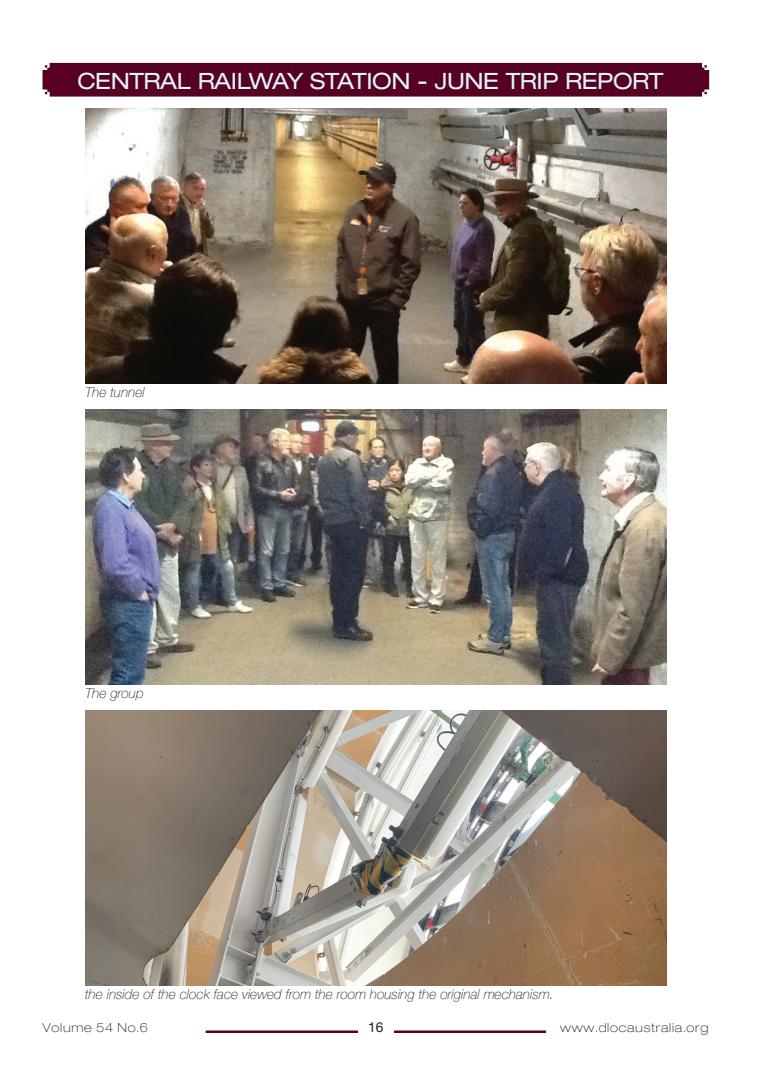
<style>
.page{position:relative;width:773px;height:1081px;background:#fff}
.page>*{position:absolute;margin:0;border:0;box-sizing:border-box;transform-origin:0 0}
.t1{font:expanded 22.5px "Helvetica Neue";letter-spacing:-.02em;color:#e1f4fc}
.t2{font:italic 100 13.75px "Helvetica Neue";color:#231f20}
.t3{font:13.75px "Helvetica Neue";color:#231f20}
.t4{font:100 expanded 12.5px "Helvetica Neue";letter-spacing:.06em;color:#231f20}
</style>
<div class="page">
<hr style="left:206px;top:1030px;width:340px;height:3px;background:#560022">
<div style="left:43px;top:63px;width:666px;height:34px;background:#560022"></div>
<div style="left:358px;top:1013px;width:35px;height:28px;background:#fff"></div>
<img style="left:85px;top:109px;width:581px;height:275px">
<img style="left:85px;top:410px;width:581px;height:274px">
<img style="left:85px;top:710px;width:581px;height:275px">
<h1 class="t1" style="left:77px;top:67px;width:587px">CENTRAL RAILWAY STATION - JUNE TRIP REPORT</h1>
<p class="t2" style="left:85px;top:382px;width:61px">The tunnel</p>
<p class="t2" style="left:85px;top:683px;width:60px">The group</p>
<p class="t2" style="left:85px;top:983px;width:470px">the inside of the clock face viewed from the room housing the original mechanism.</p>
<p class="t4" style="left:43px;top:1019px;width:107px">Volume 54 No.6</p>
<p class="t3" style="left:368px;top:1019px;width:17px">16</p>
<p class="t4" style="left:560px;top:1019px;width:150px">www.dlocaustralia.org</p>
</div>
